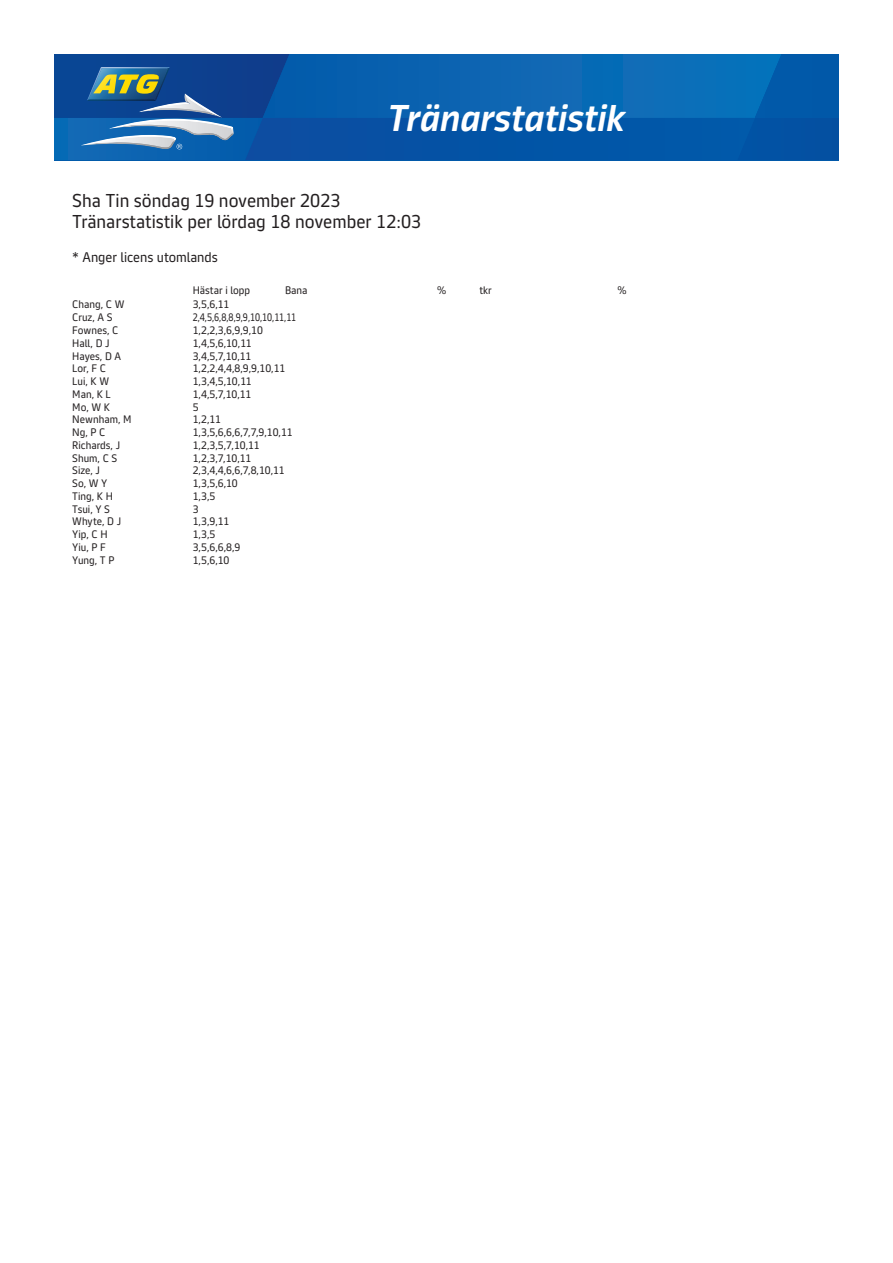
<style>
.page{position:relative;width:893px;height:1263px;background:#fff}
.page>*{position:absolute;margin:0;border:0;box-sizing:border-box;transform-origin:0 0}
.t1{font:italic 700 36px "ATG Text";color:#fff}
.t2{font:18px/21.6px "ATG Text";color:#231f20}
.t3{font:13.5px "ATG Text";color:#231f20}
.t4{font:10.5px "ATG Text";color:#231f20}
.t5{font:10.5px "ATG Text";color:#231f20;scale:.86 1}
</style>
<div class="page">
<svg style="left:54px;top:54px;width:785px;height:106px;background:#105ea8"></svg>
<h1 class="t1" style="left:387px;top:100px;width:239px">Tränarstatistik</h1>
<h2 class="t2" style="left:72px;top:190px;width:350px">Sha Tin söndag 19 november 2023<br>Tränarstatistik per lördag 18 november 12:03</h2>
<p class="t3" style="left:72px;top:250px;width:147px">* Anger licens utomlands</p>
<p class="t4" style="left:193px;top:285px;width:59px">Hästar i lopp</p>
<p class="t4" style="left:285px;top:285px;width:24px">Bana</p>
<p class="t4" style="left:437px;top:285px;width:11px">%</p>
<p class="t4" style="left:479px;top:285px;width:14px">tkr</p>
<p class="t4" style="left:618px;top:285px;width:11px">%</p>
<p class="t4" style="left:72px;top:299px;width:54px">Chang, C W</p>
<p class="t4" style="left:193px;top:299px;width:38px">3,5,6,11</p>
<p class="t4" style="left:72px;top:312px;width:42px">Cruz, A S</p>
<p class="t5" style="left:193px;top:312px;width:122px">2,4,5,6,8,8,9,9,10,10,11,11</p>
<p class="t4" style="left:72px;top:325px;width:48px">Fownes, C</p>
<p class="t4" style="left:193px;top:325px;width:72px">1,2,2,3,6,9,9,10</p>
<p class="t4" style="left:72px;top:338px;width:39px">Hall, D J</p>
<p class="t4" style="left:193px;top:338px;width:61px">1,4,5,6,10,11</p>
<p class="t4" style="left:72px;top:350px;width:50px">Hayes, D A</p>
<p class="t4" style="left:193px;top:350px;width:60px">3,4,5,7,10,11</p>
<p class="t4" style="left:72px;top:363px;width:35px">Lor, F C</p>
<p class="t4" style="left:193px;top:363px;width:94px">1,2,2,4,4,8,9,9,10,11</p>
<p class="t4" style="left:72px;top:376px;width:38px">Lui, K W</p>
<p class="t4" style="left:193px;top:376px;width:61px">1,3,4,5,10,11</p>
<p class="t4" style="left:72px;top:389px;width:40px">Man, K L</p>
<p class="t4" style="left:193px;top:389px;width:60px">1,4,5,7,10,11</p>
<p class="t4" style="left:72px;top:401px;width:39px">Mo, W K</p>
<p class="t4" style="left:193px;top:401px;width:7px">5</p>
<p class="t4" style="left:72px;top:414px;width:61px">Newnham, M</p>
<p class="t4" style="left:193px;top:414px;width:30px">1,2,11</p>
<p class="t4" style="left:72px;top:427px;width:35px">Ng, P C</p>
<p class="t4" style="left:193px;top:427px;width:101px">1,3,5,6,6,6,7,7,9,10,11</p>
<p class="t4" style="left:72px;top:440px;width:49px">Richards, J</p>
<p class="t4" style="left:193px;top:440px;width:68px">1,2,3,5,7,10,11</p>
<p class="t4" style="left:72px;top:452px;width:46px">Shum, C S</p>
<p class="t4" style="left:193px;top:452px;width:60px">1,2,3,7,10,11</p>
<p class="t4" style="left:72px;top:465px;width:29px">Size, J</p>
<p class="t4" style="left:193px;top:465px;width:93px">2,3,4,4,6,6,7,8,10,11</p>
<p class="t4" style="left:72px;top:478px;width:37px">So, W Y</p>
<p class="t4" style="left:193px;top:478px;width:47px">1,3,5,6,10</p>
<p class="t4" style="left:72px;top:491px;width:42px">Ting, K H</p>
<p class="t4" style="left:193px;top:491px;width:24px">1,3,5</p>
<p class="t4" style="left:72px;top:503px;width:39px">Tsui, Y S</p>
<p class="t4" style="left:193px;top:503px;width:7px">3</p>
<p class="t4" style="left:72px;top:516px;width:51px">Whyte, D J</p>
<p class="t4" style="left:193px;top:516px;width:38px">1,3,9,11</p>
<p class="t4" style="left:72px;top:529px;width:37px">Yip, C H</p>
<p class="t4" style="left:193px;top:529px;width:24px">1,3,5</p>
<p class="t4" style="left:72px;top:542px;width:35px">Yiu, P F</p>
<p class="t4" style="left:193px;top:542px;width:49px">3,5,6,6,8,9</p>
<p class="t4" style="left:72px;top:554px;width:44px">Yung, T P</p>
<p class="t4" style="left:193px;top:554px;width:38px">1,5,6,10</p>
</div>
